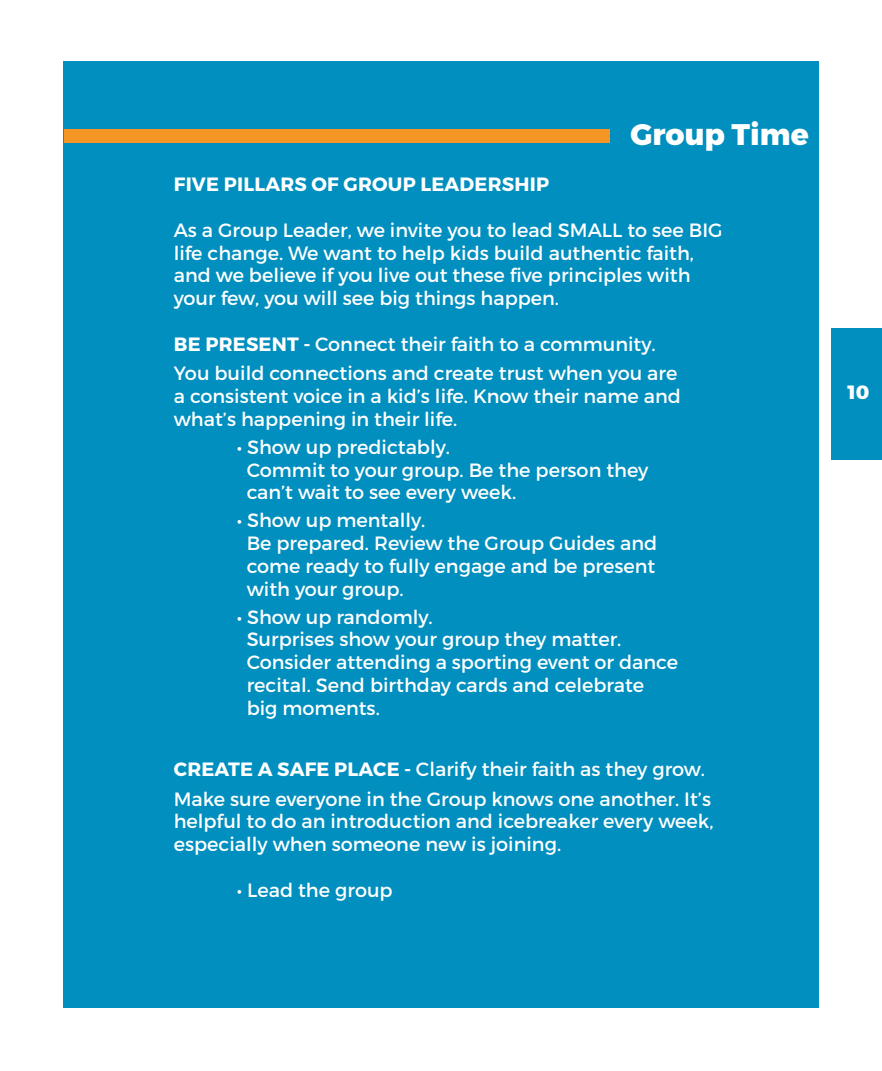
<style>
.page{position:relative;width:882px;height:1071px;background:#fff}
.page>*{position:absolute;margin:0;border:0;box-sizing:border-box;transform-origin:0 0}
.t1{font:800 29.75px "Montserrat";color:#fff}
.t2{font:19.25px/22.8px "Montserrat";color:#fff}
.t3{font:700 19.25px "Montserrat";letter-spacing:.01em;color:#fff}
.t4{font:800 19.25px "Montserrat";color:#fff}
.s1{font-weight:700}
</style>
<div class="page">
<div style="left:63px;top:62px;width:756px;height:946px;background:#008fbe"></div>
<div style="left:832px;top:328px;width:50px;height:131px;background:#008fbe"></div>
<div style="left:64px;top:130px;width:546px;height:13px;background:#f59624"></div>
<p class="t1" style="left:630px;top:116px;width:180px">Group Time</p>
<p class="t3" style="left:174px;top:173px;width:377px">FIVE PILLARS OF GROUP LEADERSHIP</p>
<p class="t2" style="left:174px;top:219px;width:550px">As a Group Leader, we invite you to lead SMALL to see BIG life change. We want to help kids build authentic faith, and we believe if you live out these five principles with your few, you will see big things happen.</p>
<p class="t2" style="left:174px;top:332px;width:483px"><span class="s1">BE PRESENT -</span> Connect their faith to a community.</p>
<p class="t2" style="left:174px;top:362px;width:509px">You build connections and create trust when you are a consistent voice in a kid’s life. Know their name and what’s happening in their life.</p>
<p class="t2" style="left:237px;top:436px;width:215px">• Show up predictably.</p>
<p class="t2" style="left:247px;top:458px;width:403px">Commit to your group. Be the person they</p>
<p class="t2" style="left:247px;top:481px;width:271px">can’t wait to see every week.</p>
<p class="t2" style="left:237px;top:509px;width:190px">• Show up mentally.</p>
<p class="t2" style="left:247px;top:532px;width:412px">Be prepared. Review the Group Guides and</p>
<p class="t2" style="left:247px;top:555px;width:410px">come ready to fully engage and be present</p>
<p class="t2" style="left:247px;top:577px;width:159px">with your group.</p>
<p class="t2" style="left:237px;top:605px;width:198px">• Show up randomly.</p>
<p class="t2" style="left:247px;top:628px;width:376px">Surprises show your group they matter.</p>
<p class="t2" style="left:247px;top:651px;width:433px">Consider attending a sporting event or dance</p>
<p class="t2" style="left:247px;top:674px;width:399px">recital. Send birthday cards and celebrate</p>
<p class="t2" style="left:247px;top:696px;width:135px">big moments.</p>
<p class="t2" style="left:174px;top:758px;width:533px"><span class="s1">CREATE A SAFE PLACE -</span> Clarify their faith as they grow.</p>
<p class="t2" style="left:174px;top:787px;width:541px">Make sure everyone in the Group knows one another. It’s helpful to do an introduction and icebreaker every week, especially when someone new is joining.</p>
<p class="t2" style="left:237px;top:878px;width:157px">• Lead the group</p>
<p class="t4" style="left:848px;top:381px;width:23px">10</p>
</div>
